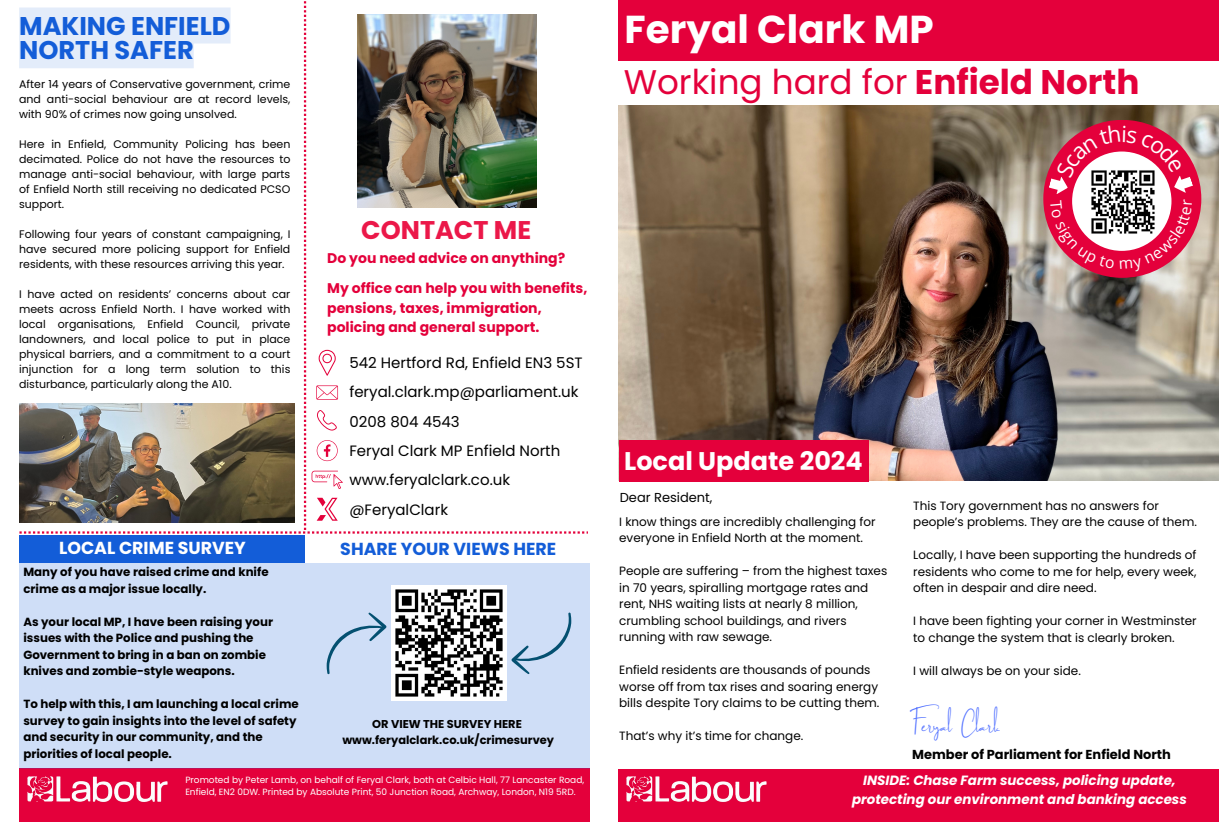
<style>
.page{position:relative;width:1219px;height:822px;background:#fff}
.page>*{position:absolute;margin:0;border:0;box-sizing:border-box;transform-origin:0 0}
.t1{font:700 38.9px "Poppins";color:#fff}
.t2{font:34.2px "Poppins";color:#e4003b}
.t3{font:700 25.6px/24.8px "Poppins";color:#135dd8}
.t4{font:700 25.6px "Poppins";color:#eb1849}
.t5{font:700 25.5px "Poppins";color:#fff}
.t6{font:22px "Brilliant Signature 2";color:#5271ff}
.t7{font:700 17.4px "Poppins";color:#135dd8}
.t8{font:700 17.4px "Poppins";color:#fff}
.t9{font:15px/29.3px "Poppins";color:#000}
.t10{font:700 14px/30px "Poppins";color:#e4003b}
.t11{font:italic 700 13.4px/18.8px "Poppins";color:#fff;text-align:center}
.t12{font:700 13px "Poppins";color:#000}
.t13{font:13px "Poppins";color:#000}
.t14{font:12px/16.5px "Poppins";color:#000}
.t15{font:700 11.8px/16.5px "Poppins";color:#000}
.t16{font:700 11.4px/15.8px "Poppins";color:#000;text-align:center}
.t17{font:11px/15px "Poppins";color:#000;text-align:justify}
.t18{font:9px/12px "Poppins";color:#fff}
.s1{font-weight:700}
</style>
<div class="page">
<div style="left:19px;top:769px;width:571px;height:53px;background:#e4003b"></div>
<img style="left:618px;top:106px;width:601px;height:375px">
<div style="left:618px;top:769px;width:601px;height:53px;background:#e4003b"></div>
<img style="left:626px;top:776px;width:141px;height:27px">
<div style="left:618px;top:0;width:601px;height:61px;background:#e4003b"></div>
<div style="left:1043px;top:120px;width:158px;height:158px;background:#e4003b;border-radius:50%"></div>
<div style="left:1072px;top:152px;width:99px;height:99px;background:#fff;border-radius:50%"></div>
<img style="left:1091px;top:194px;width:64px;height:40px">
<div style="left:19px;top:563px;width:571px;height:206px;background:#cfdef7"></div>
<img style="left:392px;top:586px;width:114px;height:114px">
<svg style="left:511px;top:613px;width:60px;height:61px"></svg>
<svg style="left:327px;top:613px;width:59px;height:61px"></svg>
<img style="left:19px;top:768px;width:166px;height:35px">
<div style="left:19px;top:535px;width:286px;height:27px;background:#135dd8"></div>
<div style="left:619px;top:440px;width:249px;height:41px;background:#e4003b"></div>
<svg style="left:19px;top:1px;width:569px;height:533px"></svg>
<svg style="left:1048px;top:124px;width:145px;height:70px"></svg>
<svg style="left:1050px;top:200px;width:64px;height:69px"></svg>
<svg style="left:1120px;top:200px;width:72px;height:72px"></svg>
<h3 class="t3" style="left:19px;top:13px;width:213px">MAKING ENFIELD<br>NORTH SAFER</h3>
<p class="t17" style="left:19px;top:77px;width:273px">After 14 years of Conservative government, crime and anti-social behaviour are at record levels, with 90% of crimes now going unsolved.</p>
<p class="t17" style="left:19px;top:137px;width:273px">Here in Enfield, Community Policing has been decimated. Police do not have the resources to manage anti-social behaviour, with large parts of Enfield North still receiving no dedicated PCSO support.</p>
<p class="t17" style="left:19px;top:227px;width:273px">Following four years of constant campaigning, I have secured more policing support for Enfield residents, with these resources arriving this year.</p>
<p class="t17" style="left:19px;top:287px;width:273px">I have acted on residents’ concerns about car meets across Enfield North. I have worked with local organisations, Enfield Council, private landowners, and local police to put in place physical barriers, and a commitment to a court injunction for a long term solution to this disturbance, particularly along the A10.</p>
<h3 class="t8" style="left:59px;top:536px;width:188px">LOCAL CRIME SURVEY</h3>
<p class="t15" style="left:23px;top:564px;width:247px">Many of you have raised crime and knife crime as a major issue locally.</p>
<p class="t15" style="left:23px;top:614px;width:251px">As your local MP, I have been raising your issues with the Police and pushing the Government to bring in a ban on zombie knives and zombie-style weapons.</p>
<p class="t15" style="left:23px;top:696px;width:277px">To help with this, I am launching a local crime survey to gain insights into the level of safety and security in our community, and the priorities of local people.</p>
<p class="t4" style="left:361px;top:212px;width:172px">CONTACT ME</p>
<p class="t10" style="left:327px;top:244px;width:262px">Do you need advice on anything?<br>My office can help you with benefits,</p>
<p class="t10" style="left:327px;top:298px;width:216px;line-height:19.3px">pensions, taxes, immigration, policing and general support.</p>
<h3 class="t9" style="left:349px;top:348px;width:235px">542 Hertford Rd, Enfield EN3 5ST feryal.clark.mp@parliament.uk<br>0208 804 4543<br>Feryal Clark MP Enfield North www.feryalclark.co.uk @FeryalClark</h3>
<h3 class="t7" style="left:340px;top:537px;width:217px">SHARE YOUR VIEWS HERE</h3>
<p class="t16" style="left:342px;top:716px;width:213px">OR VIEW THE SURVEY HERE www.feryalclark.co.uk/crimesurvey</p>
<p class="t18" style="left:185px;top:774px;width:400px">Promoted by Peter Lamb, on behalf of Feryal Clark, both at Celbic Hall, 77 Lancaster Road,<br>Enfield, EN2 0DW. Printed by Absolute Print, 50 Junction Road, Archway, London, N19 5RD.</p>
<p class="t1" style="left:625px;top:2px;width:311px">Feryal Clark MP</p>
<p class="t2" style="left:624px;top:58px;width:517px">Working hard for <span class="s1">Enfield North</span></p>
<h3 class="t5" style="left:624px;top:443px;width:240px">Local Update 2024</h3>
<p class="t13" style="left:620px;top:489px;width:94px">Dear Resident,</p>
<p class="t14" style="left:619px;top:513px;width:258px">I know things are incredibly challenging for everyone in Enfield North at the moment.</p>
<p class="t14" style="left:619px;top:563px;width:270px">People are suffering – from the highest taxes in 70 years, spiralling mortgage rates and rent, NHS waiting lists at nearly 8 million, crumbling school buildings, and rivers running with raw sewage.</p>
<p class="t14" style="left:619px;top:662px;width:262px">Enfield residents are thousands of pounds worse off from tax rises and soaring energy bills despite Tory claims to be cutting them.</p>
<p class="t14" style="left:619px;top:728px;width:186px">That’s why it’s time for change.</p>
<p class="t14" style="left:913px;top:497px;width:285px">This Tory government has no answers for people’s problems. They are the cause of them.</p>
<p class="t14" style="left:913px;top:547px;width:285px;text-align:justify">Locally, I have been supporting the hundreds of residents who come to me for help, every week, often in despair and dire need.</p>
<p class="t14" style="left:913px;top:613px;width:285px">I have been fighting your corner in Westminster to change the system that is clearly broken.</p>
<p class="t14" style="left:913px;top:662px;width:169px">I will always be on your side.</p>
<h3 class="t6" style="left:909px;top:715px;width:93px">Feryal Clark</h3>
<p class="t12" style="left:912px;top:745px;width:260px">Member of Parliament for Enfield North</p>
<p class="t11" style="left:852px;top:771px;width:336px">INSIDE: Chase Farm success, policing update, protecting our environment and banking access</p>
</div>
